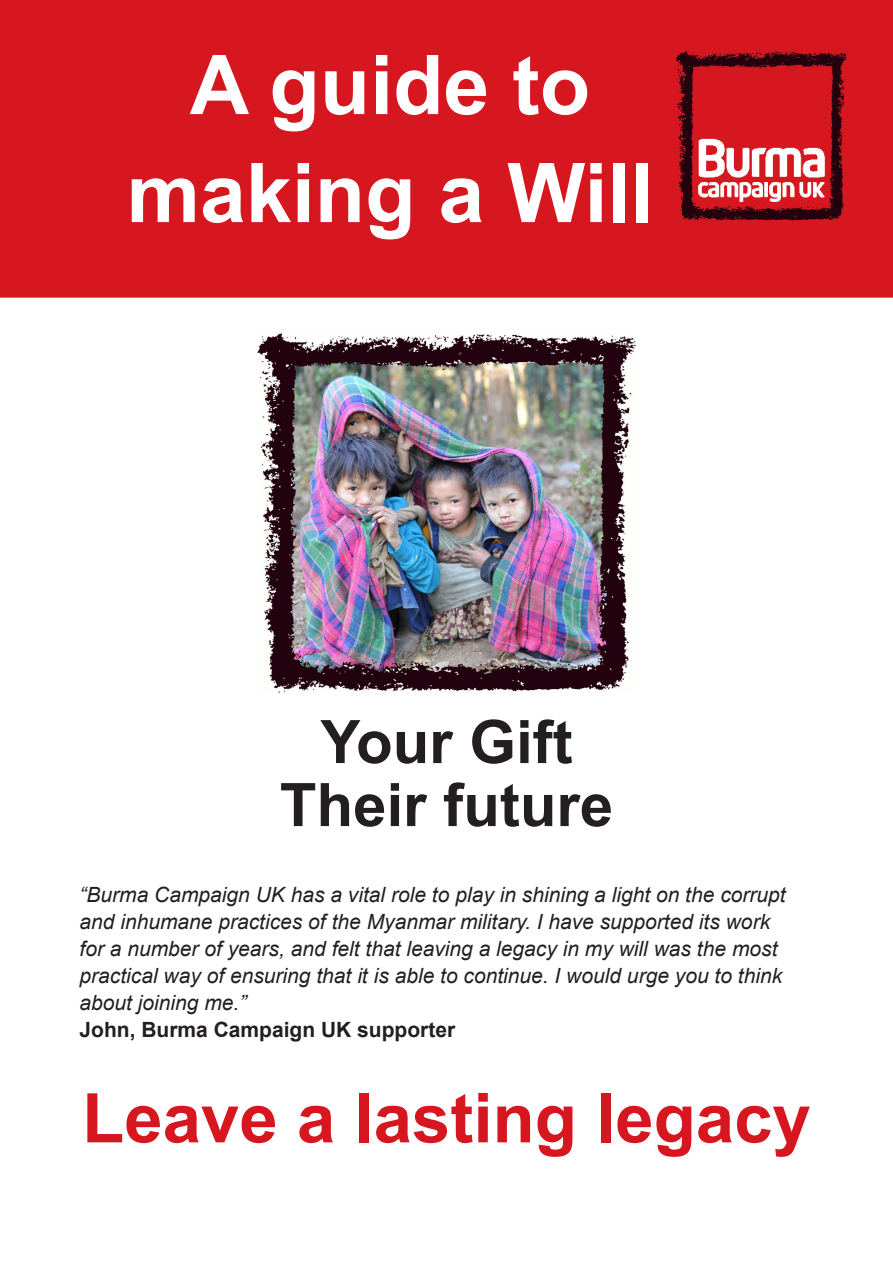
<style>
.page{position:relative;width:893px;height:1263px;background:#fff}
.page>*{position:absolute;margin:0;border:0;box-sizing:border-box;transform-origin:0 0}
.t1{font:700 82.5px/108px "Arial";color:#fff;text-align:center}
.t2{font:700 69px "Arial";color:#d7171f}
.t3{font:700 60px "Arial";color:#231f20}
.t4{font:italic 21px/27px "Arial";color:#231f20}
.t5{font:700 21px "Arial";color:#231f20}
</style>
<div class="page">
<div style="left:0;top:0;width:893px;height:298px;background:#d7171f;border:2px solid #d7171f"></div>
<img style="left:676px;top:51px;width:171px;height:171px">
<img style="left:258px;top:334px;width:377px;height:358px">
<p class="t1" style="left:127px;top:34px;width:528px">A guide to making a Will</p>
<p class="t3" style="left:320px;top:702px;width:254px">Your Gift</p>
<p class="t3" style="left:280px;top:765px;width:335px">Their future</p>
<p class="t4" style="left:80px;top:881px;width:708px">“Burma Campaign UK has a vital role to play in shining a light on the corrupt and inhumane practices of the Myanmar military. I have supported its work for a number of years, and felt that leaving a legacy in my will was the most practical way of ensuring that it is able to continue. I would urge you to think about joining me.”</p>
<p class="t5" style="left:80px;top:1016px;width:377px">John, Burma Campaign UK supporter</p>
<p class="t2" style="left:82px;top:1073px;width:730px">Leave a lasting legacy</p>
</div>
